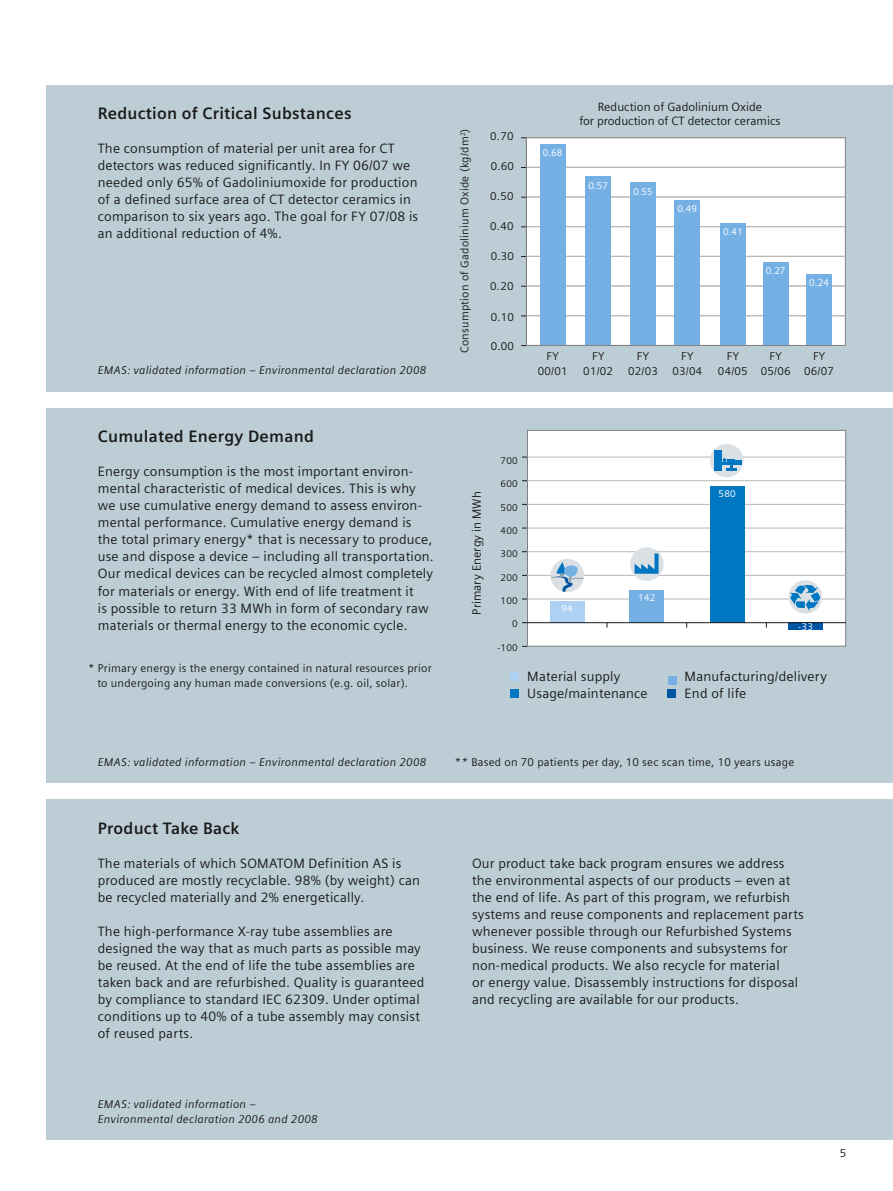
<style>
.page{position:relative;width:893px;height:1191px;background:#fff}
.page>*{position:absolute;margin:0;border:0;box-sizing:border-box;transform-origin:0 0}
.t1{font:700 16.5px "Siemens Sans";letter-spacing:.015em;color:#1a1a19}
.t2{font:13.5px/17px "Siemens Sans";letter-spacing:.015em;color:#1a1a19}
.t3{font:12px/14.4px "Siemens Sans";color:#1a1a19;text-align:center}
.t4{font:11.25px/14.9px "Siemens Sans";letter-spacing:.02em;color:#1a1a19;text-align:center}
.t5{font:italic 11.25px/14.9px "Siemens Sans";letter-spacing:.02em;color:#1a1a19}
.t6{font:9.75px "Siemens Sans";color:#fff}
.t7{font:9.75px "Siemens Sans";letter-spacing:.015em;color:#1a1a19}
.t8{font:6.3px "Siemens Sans";color:#1a1a19}
.s1{font-size:11.25px}
</style>
<div class="page">
<div style="left:47px;top:408px;width:846px;height:374px;background:#bdcdd6"></div>
<div style="left:47px;top:85px;width:846px;height:306px;background:#bdcdd6"></div>
<div style="left:47px;top:799px;width:846px;height:341px;background:#bdcdd6"></div>
<div style="left:510px;top:672px;width:9px;height:8px;background:#add1f2"></div>
<div style="left:668px;top:676px;width:9px;height:8px;background:#75b0e4"></div>
<div style="left:510px;top:689px;width:9px;height:8px;background:#0077c0"></div>
<div style="left:668px;top:689px;width:8px;height:8px;background:#0054a4"></div>
<div style="left:527px;top:430px;width:319px;height:216px;background:#fff"></div>
<div style="left:527px;top:430px;width:319px;height:216px;border:1px solid #818080"></div>
<hr style="left:527px;top:504px;width:319px;height:1px;background:#b8b8b7">
<hr style="left:527px;top:480px;width:319px;height:1px;background:#b8b8b7">
<hr style="left:527px;top:457px;width:319px;height:1px;background:#b8b8b7">
<hr style="left:527px;top:551px;width:319px;height:1px;background:#b8b8b7">
<hr style="left:527px;top:528px;width:319px;height:1px;background:#b8b8b7">
<hr style="left:527px;top:575px;width:319px;height:1px;background:#b8b8b7">
<hr style="left:527px;top:599px;width:319px;height:1px;background:#b8b8b7">
<div style="left:550px;top:601px;width:34px;height:21px;background:#add1f2"></div>
<div style="left:630px;top:589px;width:34px;height:33px;background:#75b0e4"></div>
<div style="left:710px;top:486px;width:34px;height:136px;background:#0077c0"></div>
<svg style="left:789px;top:623px;width:34px;height:7px"></svg>
<hr style="left:527px;top:622px;width:319px;height:1px;background:#1a1a19">
<div style="left:550px;top:559px;width:34px;height:33px;background:#dbe0e4;border-radius:50%"></div>
<svg style="left:550px;top:562px;width:34px;height:30px"></svg>
<div style="left:630px;top:547px;width:34px;height:34px;background:#dbe0e4;border-radius:50%"></div>
<svg style="left:635px;top:553px;width:24px;height:21px"></svg>
<div style="left:710px;top:444px;width:33px;height:33px;background:#dbe0e4;border-radius:50%"></div>
<div style="left:714px;top:450px;width:8px;height:21px;background:#0077c0"></div>
<hr style="left:722px;top:463px;width:20px;height:2px;background:#0077c0">
<svg style="left:723px;top:458px;width:19px;height:13px"></svg>
<div style="left:789px;top:580px;width:33px;height:33px;background:#dbe0e4;border-radius:50%"></div>
<svg style="left:789px;top:585px;width:31px;height:26px"></svg>
<div style="left:526px;top:137px;width:320px;height:209px;background:#fff;border:1px solid #818080"></div>
<hr style="left:526px;top:286px;width:319px;height:1px;background:#b8b8b7">
<hr style="left:526px;top:256px;width:320px;height:1px;background:#b8b8b7">
<hr style="left:526px;top:167px;width:319px;height:1px;background:#b8b8b7">
<hr style="left:526px;top:197px;width:319px;height:1px;background:#b8b8b7">
<hr style="left:526px;top:226px;width:319px;height:1px;background:#b8b8b7">
<hr style="left:526px;top:285px;width:319px;height:1px;background:#b8b8b7">
<hr style="left:526px;top:315px;width:319px;height:1px;background:#b8b8b7">
<hr style="left:526px;top:138px;width:1px;height:207px;background:#818080">
<div style="left:720px;top:223px;width:26px;height:122px;background:#75b0e4"></div>
<div style="left:675px;top:200px;width:25px;height:145px;background:#75b0e4"></div>
<div style="left:630px;top:182px;width:26px;height:163px;background:#75b0e4"></div>
<div style="left:585px;top:176px;width:26px;height:169px;background:#75b0e4"></div>
<div style="left:540px;top:144px;width:25px;height:201px;background:#75b0e4"></div>
<div style="left:763px;top:262px;width:25px;height:83px;background:#75b0e4"></div>
<div style="left:806px;top:274px;width:26px;height:71px;background:#75b0e4"></div>
<hr style="left:526px;top:345px;width:320px;height:1px;background:#818080">
<p class="t1" style="left:98px;top:104px;width:255px">Reduction of Critical Substances</p>
<p class="t2" style="left:98px;top:140px;width:322px">The consumption of material per unit area for CT detectors was reduced significantly. In FY 06/07 we needed only 65% of Gadoliniumoxide for production of a defined surface area of CT detector ceramics in comparison to six years ago. The goal for FY 07/08 is an additional reduction of 4%.</p>
<p class="t5" style="left:98px;top:363px;width:330px">EMAS: validated information – Environmental declaration 2008</p>
<p class="t1" style="left:98px;top:427px;width:218px">Cumulated Energy Demand</p>
<p class="t2" style="left:98px;top:463px;width:338px">Energy consumption is the most important environ&shy;mental characteristic of medical devices. This is why we use cumulative energy demand to assess environ&shy;mental performance. Cumulative energy demand is the total primary energy* that is necessary to produce, use and dispose a device – including all transportation.<br>Our medical devices can be recycled almost completely for materials or energy. With end of life treatment it<br>is possible to return 33 MWh in form of secondary raw materials or thermal energy to the economic cycle.</p>
<p class="t4" style="left:97px;top:661px;width:336px;text-align:left;text-indent:-9px">* Primary energy is the energy contained in natural resources prior to undergoing any human made conversions (e.g. oil, solar).</p>
<p class="t5" style="left:98px;top:754px;width:330px">EMAS: validated information – Environmental declaration 2008</p>
<p class="t1" style="left:98px;top:818px;width:143px">Product Take Back</p>
<p class="t2" style="left:98px;top:854px;width:324px">The materials of which SOMATOM Definition AS is produced are mostly recyclable. 98% (by weight) can be recycled materially and 2% energetically.</p>
<p class="t2" style="left:98px;top:922px;width:328px">The high-performance X-ray tube assemblies are designed the way that as much parts as possible may be reused. At the end of life the tube assemblies are taken back and are refurbished. Quality is guaranteed by compliance to standard IEC 62309. Under optimal conditions up to 40% of a tube assembly may consist of reused parts.</p>
<p class="t8" style="left:459px;top:136px;width:9px;rotate:-90deg">2<span class="s1">)</span></p>
<p class="t4" style="left:457px;top:353px;width:218px;rotate:-90deg">Consumption of Gadolinium Oxide (kg/dm</p>
<p class="t4" style="left:490px;top:129px;width:25px">0.70</p>
<p class="t4" style="left:491px;top:158px;width:25px">0.60</p>
<p class="t4" style="left:490px;top:189px;width:25px">0.50</p>
<p class="t4" style="left:490px;top:218px;width:25px">0.40</p>
<p class="t4" style="left:491px;top:249px;width:25px">0.30</p>
<p class="t4" style="left:490px;top:279px;width:25px">0.20</p>
<p class="t4" style="left:491px;top:309px;width:25px">0.10</p>
<p class="t4" style="left:491px;top:339px;width:25px">0.00</p>
<p class="t6" style="left:543px;top:147px;width:21px">0.68</p>
<p class="t3" style="left:579px;top:99px;width:203px">Reduction of Gadolinium Oxide<br>for production of CT detector ceramics</p>
<p class="t6" style="left:588px;top:180px;width:21px">0.57</p>
<p class="t6" style="left:633px;top:186px;width:21px">0.55</p>
<p class="t6" style="left:677px;top:203px;width:21px">0.49</p>
<p class="t6" style="left:723px;top:226px;width:21px">0.41</p>
<p class="t6" style="left:766px;top:265px;width:21px">0.27</p>
<p class="t6" style="left:809px;top:277px;width:21px">0.24</p>
<p class="t4" style="left:538px;top:349px;width:31px">FY<br>00/01</p>
<p class="t4" style="left:583px;top:349px;width:31px">FY<br>01/02</p>
<p class="t4" style="left:628px;top:349px;width:31px">FY<br>02/03</p>
<p class="t4" style="left:672px;top:349px;width:31px">FY<br>03/04</p>
<p class="t4" style="left:718px;top:349px;width:31px">FY<br>04/05</p>
<p class="t4" style="left:761px;top:349px;width:31px">FY<br>05/06</p>
<p class="t4" style="left:804px;top:349px;width:31px">FY<br>06/07</p>
<p class="t3" style="left:470px;top:614px;width:125px;rotate:-90deg">Primary Energy in MWh</p>
<p class="t7" style="left:501px;top:455px;width:19px">700</p>
<p class="t7" style="left:501px;top:478px;width:19px">600</p>
<p class="t7" style="left:501px;top:502px;width:19px">500</p>
<p class="t7" style="left:501px;top:525px;width:19px">400</p>
<p class="t7" style="left:501px;top:548px;width:19px">300</p>
<p class="t7" style="left:501px;top:572px;width:19px">200</p>
<p class="t7" style="left:501px;top:595px;width:19px">100</p>
<p class="t7" style="left:512px;top:618px;width:7px">0</p>
<p class="t7" style="left:497px;top:642px;width:22px">-100</p>
<p class="t6" style="left:561px;top:603px;width:13px">94</p>
<p class="t6" style="left:638px;top:592px;width:19px">142</p>
<p class="t6" style="left:718px;top:488px;width:19px">580</p>
<p class="t6" style="left:798px;top:621px;width:16px">-33</p>
<p class="t2" style="left:527px;top:667px;width:122px">Material supply<br>Usage/maintenance</p>
<p class="t2" style="left:685px;top:667px;width:144px">Manufacturing/delivery<br>End of life</p>
<p class="t4" style="left:455px;top:754px;width:341px">** Based on 70 patients per day, 10 sec scan time, 10 years usage</p>
<p class="t2" style="left:472px;top:854px;width:333px">Our product take back program ensures we address the environmental aspects of our products – even at the end of life. As part of this program, we refurbish systems and reuse components and replacement parts whenever possible through our Refurbished Systems business. We reuse components and subsystems for non-medical products. We also recycle for material<br>or energy value. Disassembly instructions for disposal and recycling are available for our products.</p>
<p class="t5" style="left:98px;top:1096px;width:221px">EMAS: validated information –<br>Environmental declaration 2006 and 2008</p>
<p class="t4" style="left:840px;top:1145px;width:8px">5</p>
</div>
